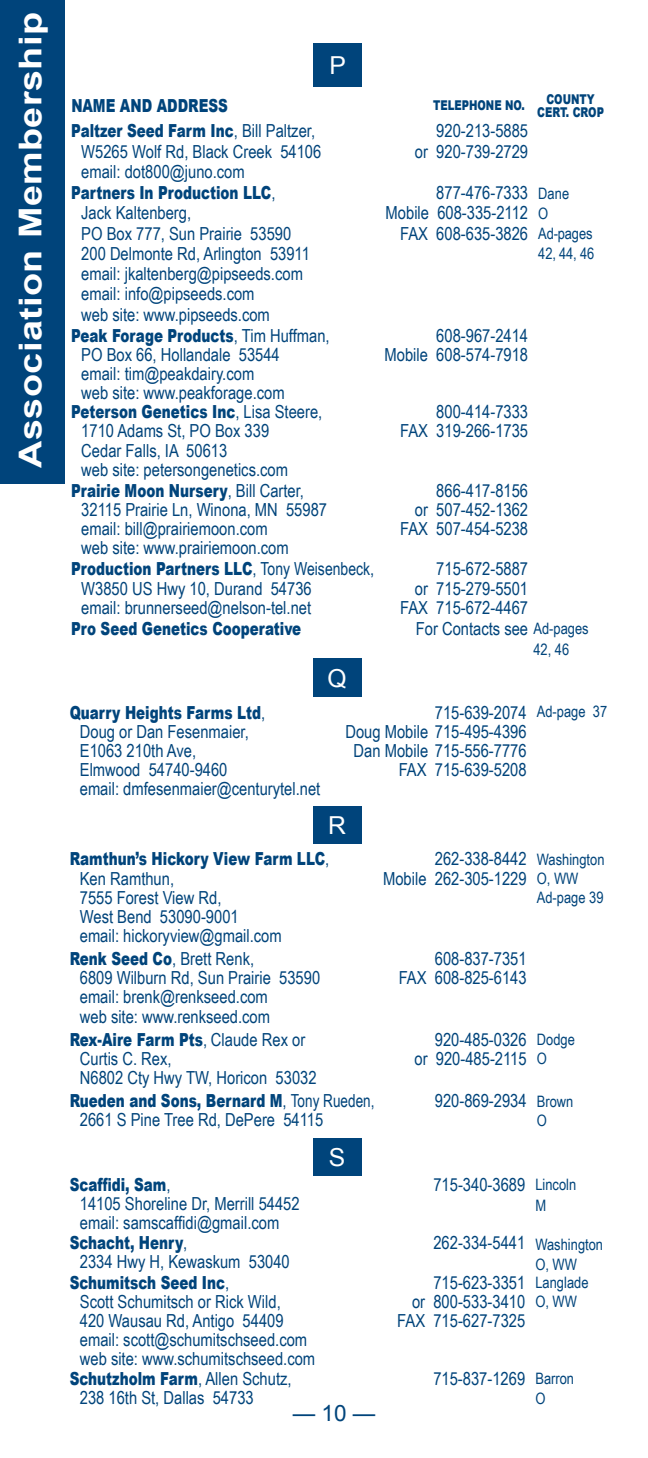
<style>
.page{position:relative;width:648px;height:1458px;background:#fff}
.page>*{position:absolute;margin:0;border:0;box-sizing:border-box;transform-origin:0 0}
.t1{font:700 31.5px "Arial";letter-spacing:.01em;color:#fff;scale:1.2 1}
.t2{font:24.75px "Arial";color:#fff}
.t3{font:22.5px "Arial";color:#00447b}
.t4{font:18px/19.1px "Arial Narrow";color:#00447b}
.t5{font:900 18px "Arial";color:#00447b;scale:.75 1}
.t6{font:15.75px/19.1px "Arial Narrow";color:#00447b}
.t7{font:900 13.5px/13.5px "Arial";color:#00447b;text-align:center;scale:.75 1}
.s1{font-family:"Arial Narrow";font-weight:400}
.s2{font-size:15.75px}
.s3{font-family:"Arial";font-weight:900}
</style>
<div class="page">
<div style="left:0;top:0;width:64px;height:483px;background:#00447b"></div>
<div style="left:313px;top:659px;width:49px;height:38px;background:#00447b"></div>
<div style="left:313px;top:807px;width:49px;height:37px;background:#00447b"></div>
<div style="left:313px;top:1139px;width:49px;height:37px;background:#00447b"></div>
<div style="left:313px;top:44px;width:49px;height:43px;background:#00447b"></div>
<h1 class="t1" style="left:10px;top:468px;width:381px;rotate:-90deg">Association Membership</h1>
<h2 class="t2" style="left:330px;top:50px;width:18px">P</h2>
<p class="t5" style="left:71px;top:93px;width:210px">NAME AND ADDRESS</p>
<p class="t7" style="left:433px;top:98px;width:124px">TELEPHONE NO.</p>
<p class="t7" style="left:537px;top:92px;width:91px">COUNTY<br>CERT. CROP</p>
<p class="t5" style="left:71px;top:118px;width:327px">Paltzer Seed Farm Inc<span class="s1">, Bill Paltzer,</span></p>
<p class="t4" style="left:81px;top:140px;width:242px;line-height:20.2px">W5265 Wolf Rd, Black Creek 54106 email: dot800@juno.com</p>
<p class="t4" style="left:415px;top:120px;width:115px;line-height:20.2px;text-align:right">920-213-5885<br>or 920-739-2729</p>
<p class="t5" style="left:71px;top:180px;width:274px">Partners In Production LLC<span class="s1">,</span></p>
<p class="t4" style="left:81px;top:202px;width:230px;line-height:20.2px">Jack Kaltenberg,<br>PO Box 777, Sun Prairie 53590<br>200 Delmonte Rd, Arlington 53911 email: jkaltenberg@pipseeds.com email: info@pipseeds.com<br>web site: www.pipseeds.com</p>
<p class="t5" style="left:71px;top:322px;width:346px">Peak Forage Products<span class="s1">, Tim Huffman,</span></p>
<p class="t4" style="left:81px;top:344px;width:205px">PO Box 66, Hollandale 53544 email: tim@peakdairy.com web site: www.peakforage.com</p>
<p class="t5" style="left:71px;top:399px;width:336px">Peterson Genetics Inc<span class="s1">, Lisa Steere,</span></p>
<p class="t4" style="left:81px;top:421px;width:208px">1710 Adams St, PO Box 339<br>Cedar Falls, IA 50613<br>web site: petersongenetics.com</p>
<p class="t5" style="left:71px;top:477px;width:312px">Prairie Moon Nursery<span class="s1">, Bill Carter,</span></p>
<p class="t4" style="left:81px;top:499px;width:247px">32115 Prairie Ln, Winona, MN 55987 email: bill@prairiemoon.com<br>web site: www.prairiemoon.com</p>
<p class="t5" style="left:71px;top:556px;width:406px">Production Partners LLC<span class="s1">, Tony Weisenbeck,</span></p>
<p class="t4" style="left:81px;top:578px;width:232px">W3850 US Hwy 10, Durand 54736 email: brunnerseed@nelson-tel.net</p>
<p class="t4" style="left:386px;top:182px;width:144px;line-height:20.2px;text-align:right">877-476-7333<br>Mobile 608-335-2112<br>FAX 608-635-3826</p>
<p class="t6" style="left:538px;top:182px;width:58px;line-height:20.2px">Dane<br>O<br>Ad-pages<br>42, 44, 46</p>
<p class="t4" style="left:385px;top:325px;width:145px;text-align:right">608-967-2414<br>Mobile 608-574-7918</p>
<p class="t4" style="left:400px;top:402px;width:130px;text-align:right">800-414-7333<br>FAX 319-266-1735</p>
<p class="t4" style="left:400px;top:480px;width:130px;text-align:right">866-417-8156<br>or 507-452-1362<br>FAX 507-454-5238</p>
<p class="t4" style="left:400px;top:559px;width:130px;text-align:right">715-672-5887<br>or 715-279-5501<br>FAX 715-672-4467</p>
<p class="t5" style="left:71px;top:615px;width:308px">Pro Seed Genetics Cooperative</p>
<p class="t4" style="left:416px;top:618px;width:174px">For Contacts see <span class="s2">Ad-pages</span></p>
<p class="t6" style="left:533px;top:639px;width:37px">42, 46</p>
<p class="t5" style="left:70px;top:699px;width:262px">Quarry Heights Farms Ltd<span class="s1">,</span></p>
<p class="t4" style="left:80px;top:721px;width:242px">Doug or Dan Fesenmaier,<br>E1063 210th Ave,<br>Elmwood 54740-9460<br>email: dmfesenmaier@centurytel.net</p>
<h2 class="t2" style="left:327px;top:662px;width:21px">Q</h2>
<p class="t4" style="left:345px;top:702px;width:183px;text-align:right">715-639-2074<br>Doug Mobile 715-495-4396<br>Dan Mobile 715-556-7776<br>FAX 715-639-5208</p>
<p class="t6" style="left:537px;top:701px;width:72px">Ad-page 37</p>
<h2 class="t2" style="left:328px;top:809px;width:19px">R</h2>
<p class="t5" style="left:70px;top:846px;width:348px">Ramthun’s Hickory View Farm LLC<span class="s1">,</span></p>
<p class="t4" style="left:80px;top:868px;width:203px">Ken Ramthun,<br>7555 Forest View Rd,<br>West Bend 53090-9001 email: hickoryview@gmail.com</p>
<p class="t4" style="left:383px;top:849px;width:145px;text-align:right">262-338-8442<br>Mobile 262-305-1229</p>
<p class="t6" style="left:537px;top:849px;width:69px">Washington<br>O, WW<br>Ad-page 39</p>
<p class="t4" style="left:80px;top:949px;width:242px;text-indent:-10px"><span class="s3">Renk Seed Co</span>, Brett Renk,<br>6809 Wilburn Rd, Sun Prairie 53590 email: brenk@renkseed.com<br>web site: www.renkseed.com</p>
<p class="t4" style="left:399px;top:949px;width:130px;text-align:right">608-837-7351<br>FAX 608-825-6143</p>
<p class="t5" style="left:70px;top:1026px;width:316px">Rex-Aire Farm Pts<span class="s1">, Claude Rex or</span></p>
<p class="t4" style="left:80px;top:1048px;width:238px">Curtis C. Rex,<br>N6802 Cty Hwy TW, Horicon 53032</p>
<p class="t4" style="left:415px;top:1029px;width:114px;text-align:right">920-485-0326<br>or 920-485-2115</p>
<p class="t6" style="left:537px;top:1030px;width:40px">Dodge<br>O</p>
<p class="t5" style="left:70px;top:1088px;width:408px">Rueden and Sons, Bernard M<span class="s1">, Tony Rueden,</span></p>
<p class="t4" style="left:80px;top:1110px;width:245px">2661 S Pine Tree Rd, DePere 54115</p>
<p class="t4" style="left:435px;top:1091px;width:140px">920-869-2934 <span class="s2">Brown</span></p>
<p class="t6" style="left:537px;top:1110px;width:12px">O</p>
<h2 class="t2" style="left:329px;top:1142px;width:18px">S</h2>
<p class="t5" style="left:70px;top:1171px;width:136px">Scaffidi, Sam<span class="s1">,</span></p>
<p class="t4" style="left:80px;top:1193px;width:221px">14105 Shoreline Dr, Merrill 54452 email: samscaffidi@gmail.com</p>
<p class="t4" style="left:433px;top:1174px;width:144px">715-340-3689 <span class="s2">Lincoln</span></p>
<p class="t6" style="left:535px;top:1195px;width:12px">M</p>
<p class="t5" style="left:70px;top:1230px;width:158px">Schacht, Henry<span class="s1">,</span></p>
<p class="t4" style="left:80px;top:1252px;width:212px">2334 Hwy H, Kewaskum 53040</p>
<p class="t4" style="left:433px;top:1233px;width:171px">262-334-5441 <span class="s2">Washington</span></p>
<p class="t6" style="left:535px;top:1255px;width:43px">O, WW</p>
<p class="t5" style="left:70px;top:1269px;width:214px">Schumitsch Seed Inc<span class="s1">,</span></p>
<p class="t4" style="left:80px;top:1291px;width:237px">Scott Schumitsch or Rick Wild,<br>420 Wausau Rd, Antigo 54409 email: scott@schumitschseed.com web site: www.schumitschseed.com</p>
<p class="t4" style="left:397px;top:1272px;width:130px;text-align:right">715-623-3351<br>or 800-533-3410<br>FAX 715-627-7325</p>
<p class="t6" style="left:535px;top:1273px;width:55px">Langlade<br>O, WW</p>
<p class="t5" style="left:70px;top:1365px;width:297px">Schutzholm Farm<span class="s1">, Allen Schutz,</span></p>
<p class="t4" style="left:80px;top:1388px;width:175px">238 16th St, Dallas 54733</p>
<p class="t3" style="left:293px;top:1398px;width:84px">— 10 —</p>
<p class="t4" style="left:433px;top:1368px;width:142px">715-837-1269 <span class="s2">Barron</span></p>
<p class="t6" style="left:535px;top:1388px;width:12px">O</p>
</div>
